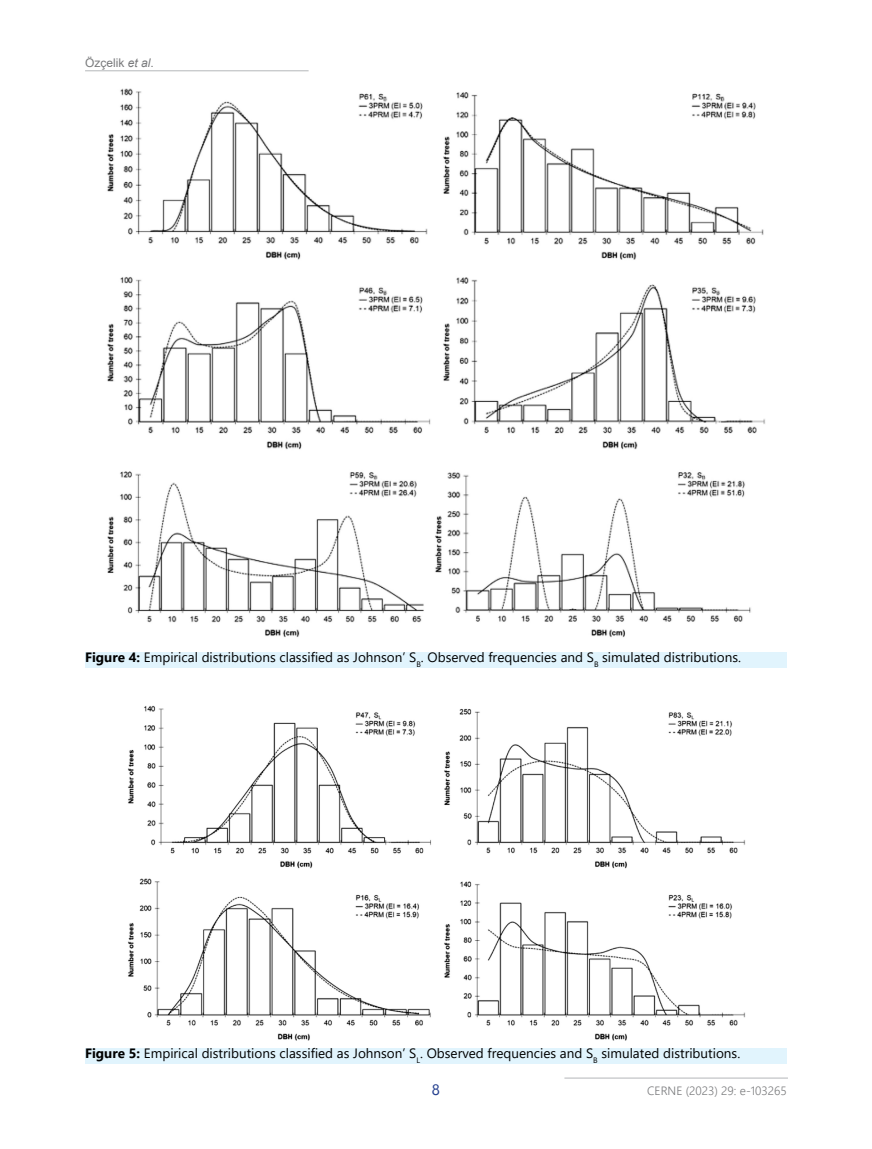
<style>
.page{position:relative;width:872px;height:1149px;background:#fff}
.page>*{position:absolute;margin:0;border:0;box-sizing:border-box;transform-origin:0 0}
.t1{font:15px "Nirmala UI";color:#25408f}
.t2{font:13.5px "Segoe UI";color:#000}
.t3{font:300 12px "Nirmala UI";color:#78797b}
.t4{font:12px "Arial";color:#78797b}
.s1{font-style:italic}
.s2{font-weight:700}
</style>
<div class="page">
<hr style="left:85px;top:70px;width:223px;height:1px;background:#bdbfc1">
<hr style="left:564px;top:1077px;width:224px;height:1px;background:#bdbfc1">
<div style="left:85px;top:1048px;width:702px;height:15px;background:#e1f4fd"></div>
<div style="left:85px;top:652px;width:702px;height:15px;background:#e1f4fd"></div>
<img style="left:128px;top:705px;width:618px;height:334px">
<img style="left:107px;top:88px;width:658px;height:550px">
<p class="t4" style="left:85px;top:54px;width:70px">Özçelik <span class="s1">et al</span>.</p>
<p class="t2" style="left:85px;top:644px;width:657px"><span class="s2">Figure 4:</span> Empirical distributions classified as Johnson’ S<sub>B</sub>. Observed frequencies and S<sub>B</sub> simulated distributions.</p>
<p class="t2" style="left:85px;top:1040px;width:656px"><span class="s2">Figure 5:</span> Empirical distributions classified as Johnson’ S<sub>L</sub>. Observed frequencies and S<sub>B</sub> simulated distributions.</p>
<p class="t1" style="left:432px;top:1077px;width:10px">8</p>
<p class="t3" style="left:647px;top:1080px;width:141px">CERNE (2023) 29: e-103265</p>
</div>
